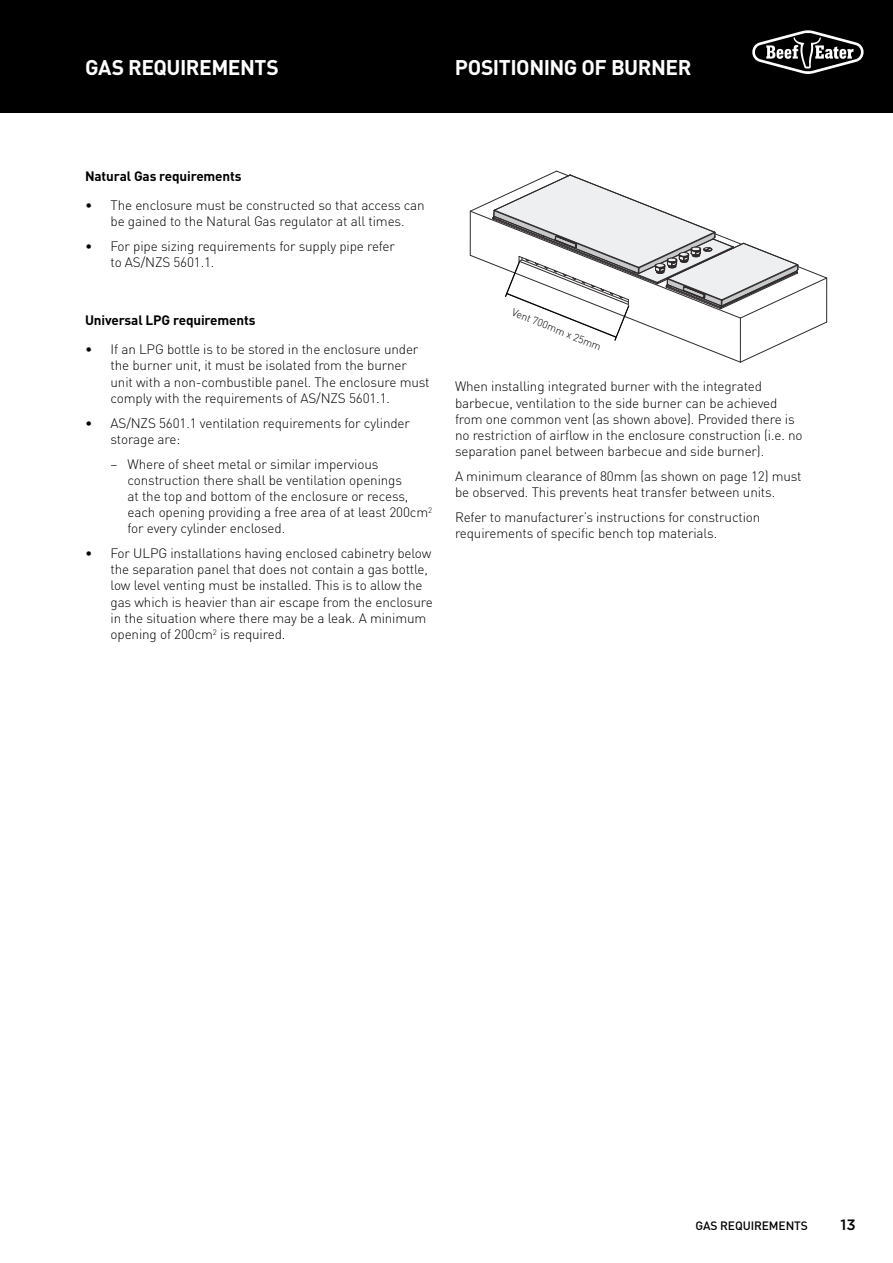
<style>
.page{position:relative;width:893px;height:1263px;background:#fff}
.page>*{position:absolute;margin:0;border:0;box-sizing:border-box;transform-origin:0 0}
.t1{font:700 21px "DIN";letter-spacing:-.025em;color:#fff}
.t2{font:500 15px "Gotham";color:#000}
.t3{font:300 13.5px/16.2px "DIN";letter-spacing:-.01em;color:#000}
.t4{font:700 13.5px "DIN";letter-spacing:-.01em;color:#000}
.t5{font:500 12px "DIN";letter-spacing:-.01em;color:#000}
.t6{font:300 10.5px "DIN";color:#000}
</style>
<div class="page">
<div style="left:0;top:0;width:893px;height:113px;background:#000"></div>
<svg style="left:752px;top:30px;width:112px;height:44px"></svg>
<svg style="left:470px;top:170px;width:357px;height:193px"></svg>
<h1 class="t1" style="left:85px;top:54px;width:195px">GAS REQUIREMENTS</h1>
<h1 class="t1" style="left:455px;top:54px;width:238px">POSITIONING OF BURNER</h1>
<p class="t4" style="left:85px;top:168px;width:158px">Natural Gas requirements</p>
<p class="t3" style="left:85px;top:197px;width:341px;text-align:center">• The enclosure must be constructed so that access can be gained to the Natural Gas regulator at all times.</p>
<p class="t3" style="left:111px;top:238px;width:286px;text-indent:-26px">• For pipe sizing requirements for supply pipe refer to AS/NZS 5601. 1.</p>
<p class="t4" style="left:85px;top:312px;width:172px">Universal LPG requirements</p>
<p class="t3" style="left:111px;top:341px;width:320px;text-indent:-26px">• If an LPG bottle is to be stored in the enclosure under the burner unit, it must be isolated from the burner unit with a non-combustible panel. The enclosure must comply with the requirements of AS/NZS 5601. 1.</p>
<p class="t3" style="left:111px;top:414px;width:301px;text-indent:-26px">• AS/NZS 5601. 1 ventilation requirements for cylinder storage are:</p>
<p class="t3" style="left:128px;top:455px;width:306px;text-indent:-17px">– Where of sheet metal or similar impervious construction there shall be ventilation openings<br>at the top and bottom of the enclosure or recess, each opening providing a free area of at least 200cm<sup>2 </sup>for every cylinder enclosed.</p>
<p class="t3" style="left:111px;top:545px;width:324px;text-indent:-26px">• For ULPG installations having enclosed cabinetry below the separation panel that does not contain a gas bottle, low level venting must be installed. This is to allow the gas which is heavier than air escape from the enclosure in the situation where there may be a leak. A minimum opening of 200cm<sup>2</sup> is required.</p>
<p class="t6" style="left:515px;top:305px;width:97px;rotate:22deg">Vent 700mm x 25mm</p>
<p class="t3" style="left:455px;top:378px;width:349px">When installing integrated burner with the integrated barbecue, ventilation to the side burner can be achieved from one common vent (as shown above). Provided there is no restriction of airflow in the enclosure construction (i.e. no separation panel between barbecue and side burner).</p>
<p class="t3" style="left:455px;top:468px;width:348px">A minimum clearance of 80mm (as shown on page 12) must be observed. This prevents heat transfer between units.</p>
<p class="t3" style="left:455px;top:509px;width:307px">Refer to manufacturer’s instructions for construction requirements of specific bench top materials.</p>
<p class="t5" style="left:696px;top:1218px;width:114px">GAS REQUIREMENTS</p>
<p class="t2" style="left:840px;top:1215px;width:17px">13</p>
</div>
